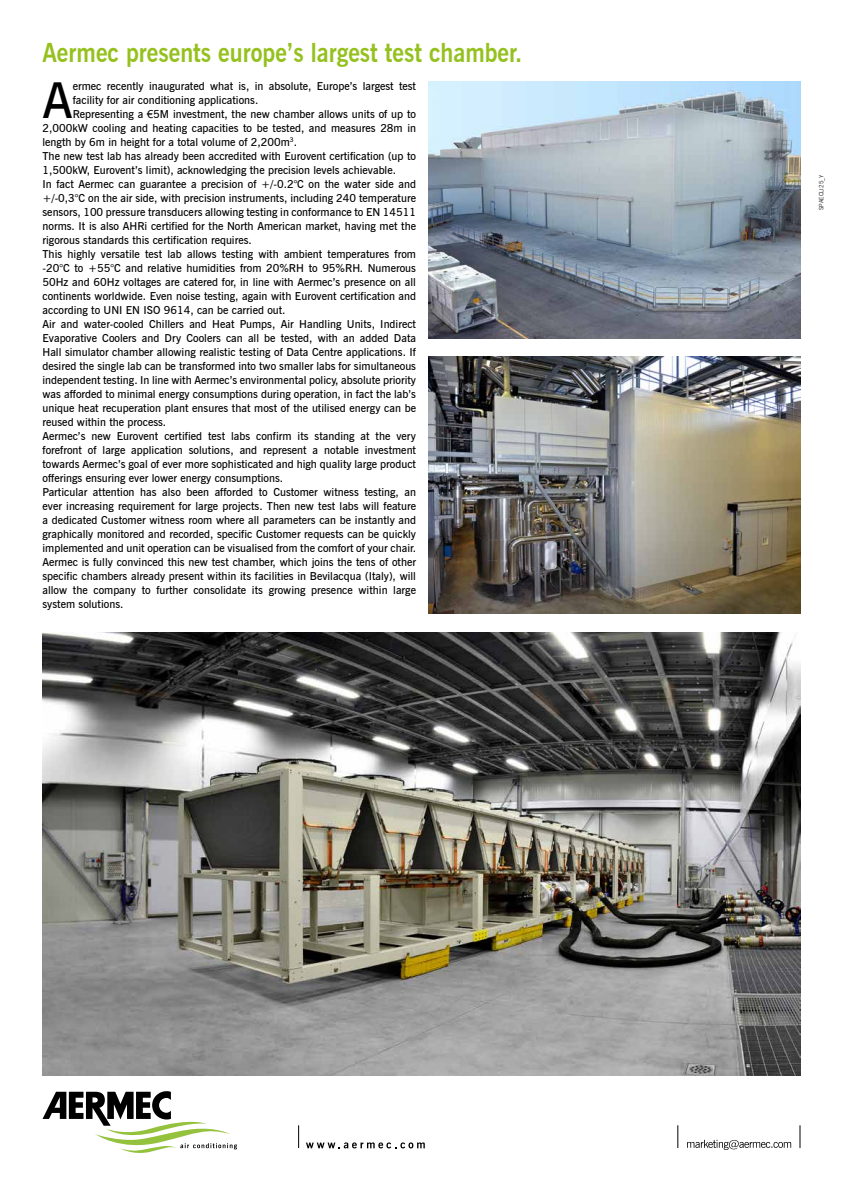
<style>
.page{position:relative;width:842px;height:1191px;background:#fff}
.page>*{position:absolute;margin:0;border:0;box-sizing:border-box;transform-origin:0 0}
.t1{font:600 49.6px "News Gothic BT";color:#000}
.t2{font:700 26px "News Gothic BT";color:#95c11f;scale:.9 1}
.t3{font:600 11px "News Gothic BT";color:#000}
.t4{font:300 6px "News Gothic BT";letter-spacing:.01em;color:#000}
.s1{font-family:"Arial";font-weight:400}
</style>
<div class="page">
<img style="left:43px;top:632px;width:757px;height:443px">
<img style="left:428px;top:81px;width:372px;height:257px">
<img style="left:428px;top:357px;width:372px;height:257px">
<svg style="left:306px;top:1142px;width:119px;height:6px"></svg>
<svg style="left:677px;top:1125px;width:1px;height:23px"></svg>
<svg style="left:800px;top:1125px;width:1px;height:23px"></svg>
<svg style="left:298px;top:1125px;width:1px;height:23px"></svg>
<svg style="left:43px;top:1091px;width:194px;height:62px"></svg>
<svg style="left:687px;top:1139px;width:104px;height:10px"></svg>
<h2 class="t2" style="left:43px;top:37px;width:535px">Aermec presents europe’s largest test chamber.</h2>
<h1 class="t1" style="left:43px;top:70px;width:32px">A</h1>
<p class="t3" style="left:73px;top:79px;width:345px">ermec recently inaugurated what is, in absolute, Europe’s largest test</p>
<p class="t3" style="left:73px;top:93px;width:187px">facility for air conditioning applications.</p>
<p class="t3" style="left:73px;top:107px;width:345px">Representing a <span class="s1">€</span>5M investment, the new chamber allows units of up to</p>
<p class="t3" style="left:43px;top:121px;width:375px">2,000kW cooling and heating capacities to be tested, and measures 28m in</p>
<p class="t3" style="left:43px;top:135px;width:256px">length by 6m in height for a total volume of 2,200m<sup>3</sup>.</p>
<p class="t3" style="left:43px;top:149px;width:375px">The new test lab has already been accredited with Eurovent certification (up to</p>
<p class="t3" style="left:43px;top:163px;width:355px">1,500kW, Eurovent’s limit), acknowledging the precision levels achievable.</p>
<p class="t3" style="left:43px;top:177px;width:375px">In fact Aermec can guarantee a precision of +/-0.2°C on the water side and</p>
<p class="t3" style="left:43px;top:191px;width:375px">+/-0,3°C on the air side, with precision instruments, including 240 temperature</p>
<p class="t3" style="left:43px;top:205px;width:375px">sensors, 100 pressure transducers allowing testing in conformance to EN 14511</p>
<p class="t3" style="left:43px;top:219px;width:375px">norms. It is also AHRi certified for the North American market, having met the</p>
<p class="t3" style="left:43px;top:233px;width:211px">rigorous standards this certification requires.</p>
<p class="t3" style="left:43px;top:247px;width:375px">This highly versatile test lab allows testing with ambient temperatures from</p>
<p class="t3" style="left:43px;top:261px;width:375px">-20°C to +55°C and relative humidities from 20%RH to 95%RH. Numerous</p>
<p class="t3" style="left:43px;top:275px;width:375px">50Hz and 60Hz voltages are catered for, in line with Aermec’s presence on all</p>
<p class="t3" style="left:43px;top:289px;width:375px">continents worldwide. Even noise testing, again with Eurovent certification and</p>
<p class="t3" style="left:43px;top:303px;width:245px">according to UNI EN ISO 9614, can be carried out.</p>
<p class="t3" style="left:43px;top:317px;width:375px">Air and water-cooled Chillers and Heat Pumps, Air Handling Units, Indirect</p>
<p class="t3" style="left:43px;top:331px;width:375px">Evaporative Coolers and Dry Coolers can all be tested, with an added Data</p>
<p class="t3" style="left:43px;top:345px;width:375px">Hall simulator chamber allowing realistic testing of Data Centre applications. If</p>
<p class="t3" style="left:43px;top:359px;width:375px">desired the single lab can be transformed into two smaller labs for simultaneous</p>
<p class="t3" style="left:43px;top:373px;width:375px">independent testing. In line with Aermec’s environmental policy, absolute priority</p>
<p class="t3" style="left:43px;top:387px;width:375px">was afforded to minimal energy consumptions during operation, in fact the lab’s</p>
<p class="t3" style="left:43px;top:401px;width:375px">unique heat recuperation plant ensures that most of the utilised energy can be</p>
<p class="t3" style="left:43px;top:415px;width:125px">reused within the process.</p>
<p class="t3" style="left:43px;top:429px;width:375px">Aermec’s new Eurovent certified test labs confirm its standing at the very</p>
<p class="t3" style="left:43px;top:443px;width:375px">forefront of large application solutions, and represent a notable investment</p>
<p class="t3" style="left:43px;top:457px;width:375px">towards Aermec’s goal of ever more sophisticated and high quality large product</p>
<p class="t3" style="left:43px;top:471px;width:242px">offerings ensuring ever lower energy consumptions.</p>
<p class="t3" style="left:43px;top:485px;width:375px">Particular attention has also been afforded to Customer witness testing, an</p>
<p class="t3" style="left:43px;top:499px;width:375px">ever increasing requirement for large projects. Then new test labs will feature</p>
<p class="t3" style="left:43px;top:513px;width:375px">a dedicated Customer witness room where all parameters can be instantly and</p>
<p class="t3" style="left:43px;top:527px;width:375px">graphically monitored and recorded, specific Customer requests can be quickly</p>
<p class="t3" style="left:43px;top:541px;width:375px">implemented and unit operation can be visualised from the comfort of your chair.</p>
<p class="t3" style="left:43px;top:555px;width:375px">Aermec is fully convinced this new test chamber, which joins the tens of other</p>
<p class="t3" style="left:43px;top:569px;width:375px">specific chambers already present within its facilities in Bevilacqua (Italy), will</p>
<p class="t3" style="left:43px;top:583px;width:375px">allow the company to further consolidate its growing presence within large</p>
<p class="t3" style="left:43px;top:597px;width:82px">system solutions.</p>
<p class="t4" style="left:818px;top:210px;width:37px;rotate:-90deg">SPAECLI25_Y</p>
</div>
